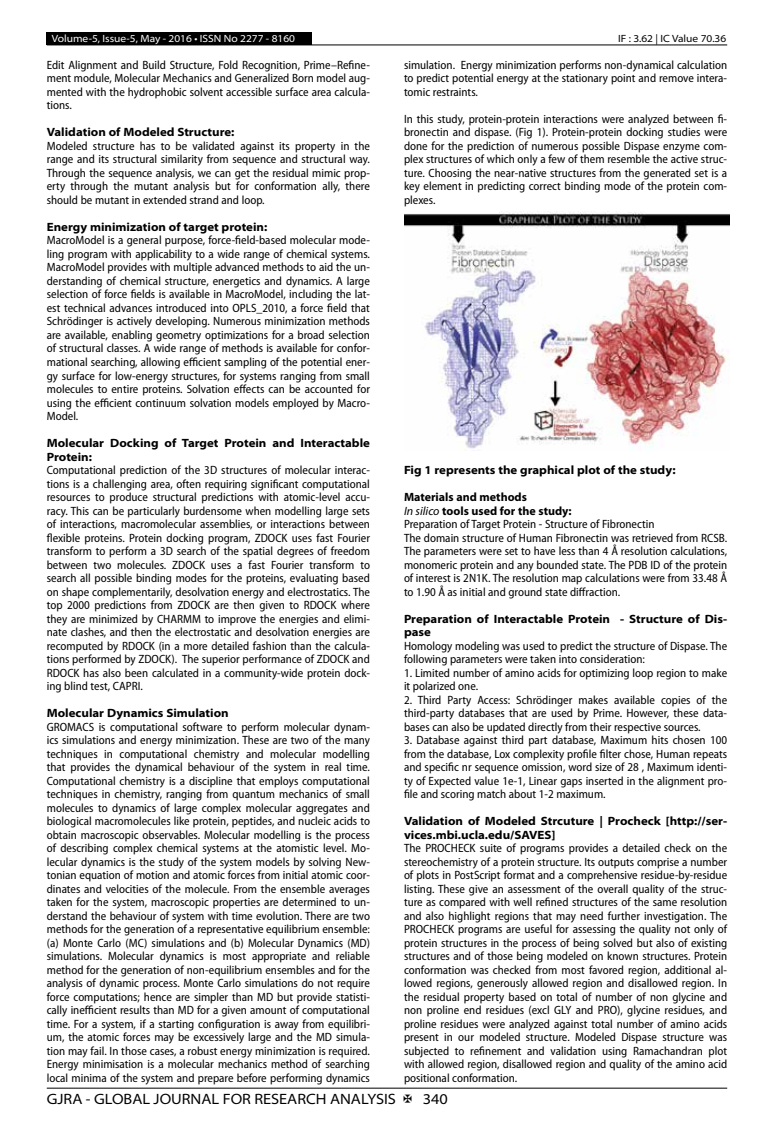
<style>
.page{position:relative;width:774px;height:1136px;background:#fff}
.page>*{position:absolute;margin:0;border:0;box-sizing:border-box;transform-origin:0 0}
.t1{font:semi-expanded 15px "Myriad Pro";color:#000}
.t2{font:semi-condensed 12px/13.5px "Myriad Pro";color:#000;text-align:justify}
.t3{font:700 semi-expanded 12px/13.5px "Myriad Pro";color:#000}
.t4{font:semi-expanded 10.5px "Myriad Pro";color:#fff}
.t5{font:semi-expanded 10.5px "Myriad Pro";color:#000}
.s1{font-weight:700;font-stretch:normal}
.s2{font-style:italic;font-stretch:normal}
</style>
<div class="page">
<hr style="left:47px;top:1087px;width:680px;height:1px;background:#000">
<div style="left:47px;top:32px;width:265px;height:13px;background:#000"></div>
<hr style="left:47px;top:45px;width:680px;height:1px;background:#000">
<img style="left:404px;top:211px;width:325px;height:238px">
<p class="t4" style="left:52px;top:32px;width:245px">Volume-5, Issue-5, May - 2016 • ISSN No 2277 - 8160</p>
<p class="t5" style="left:618px;top:32px;width:110px">IF : 3.62 | IC Value 70.36</p>
<p class="t2" style="left:47px;top:58px;width:325px">Edit Alignment and Build Structure, Fold Recognition, Prime–Refine&shy;ment module, Molecular Mechanics and Generalized Born model aug&shy;mented with the hydrophobic solvent accessible surface area calcula&shy;tions.</p>
<p class="t3" style="left:47px;top:126px;width:189px">Validation of Modeled Structure:</p>
<p class="t2" style="left:47px;top:139px;width:325px">Modeled structure has to be validated against its property in the range and its structural similarity from sequence and structural way.<br>Through the sequence analysis, we can get the residual mimic prop&shy;erty through the mutant analysis but for conformation ally, there should be mutant in extended strand and loop.</p>
<p class="t3" style="left:47px;top:220px;width:222px">Energy minimization of target protein:</p>
<p class="t2" style="left:47px;top:234px;width:325px">MacroModel is a general purpose, force-field-based molecular mode&shy;ling program with applicability to a wide range of chemical systems.<br>MacroModel provides with multiple advanced methods to aid the un&shy;derstanding of chemical structure, energetics and dynamics. A large selection of force fields is available in MacroModel, including the lat&shy;est technical advances introduced into OPLS_2010, a force field that Schrödinger is actively developing. Numerous minimization methods are available, enabling geometry optimizations for a broad selection of structural classes. A wide range of methods is available for confor&shy;mational searching, allowing efficient sampling of the potential ener&shy;gy surface for low-energy structures, for systems ranging from small molecules to entire proteins. Solvation effects can be accounted for using the efficient continuum solvation models employed by Macro-Model.</p>
<p class="t3" style="left:47px;top:436px;width:325px">Molecular Docking of Target Protein and Interactable<br>Protein:</p>
<p class="t2" style="left:47px;top:463px;width:325px">Computational prediction of the 3D structures of molecular interac&shy;tions is a challenging area, often requiring significant computational resources to produce structural predictions with atomic-level accu&shy;racy. This can be particularly burdensome when modelling large sets of interactions, macromolecular assemblies, or interactions between flexible proteins. Protein docking program, ZDOCK uses fast Fourier transform to perform a 3D search of the spatial degrees of freedom between two molecules. ZDOCK uses a fast Fourier transform to search all possible binding modes for the proteins, evaluating based on shape complementarily, desolvation energy and electrostatics. The top 2000 predictions from ZDOCK are then given to RDOCK where they are minimized by CHARMM to improve the energies and elimi&shy;nate clashes, and then the electrostatic and desolvation energies are recomputed by RDOCK (in a more detailed fashion than the calcula&shy;tions performed by ZDOCK). The superior performance of ZDOCK and RDOCK has also been calculated in a community-wide protein dock&shy;ing blind test, CAPRI.</p>
<p class="t3" style="left:47px;top:706px;width:184px">Molecular Dynamics Simulation</p>
<p class="t2" style="left:47px;top:720px;width:325px">GROMACS is computational software to perform molecular dynam&shy;ics simulations and energy minimization. These are two of the many techniques in computational chemistry and molecular modelling that provides the dynamical behaviour of the system in real time.<br>Computational chemistry is a discipline that employs computational techniques in chemistry, ranging from quantum mechanics of small molecules to dynamics of large complex molecular aggregates and biological macromolecules like protein, peptides, and nucleic acids to obtain macroscopic observables. Molecular modelling is the process of describing complex chemical systems at the atomistic level. Mo&shy;lecular dynamics is the study of the system models by solving New&shy;tonian equation of motion and atomic forces from initial atomic coor&shy;dinates and velocities of the molecule. From the ensemble averages taken for the system, macroscopic properties are determined to un&shy;derstand the behaviour of system with time evolution. There are two methods for the generation of a representative equilibrium ensemble: (a) Monte Carlo (MC) simulations and (b) Molecular Dynamics (MD) simulations. Molecular dynamics is most appropriate and reliable method for the generation of non-equilibrium ensembles and for the analysis of dynamic process. Monte Carlo simulations do not require force computations; hence are simpler than MD but provide statisti&shy;cally inefficient results than MD for a given amount of computational time. For a system, if a starting configuration is away from equilibri&shy;um, the atomic forces may be excessively large and the MD simula&shy;tion may fail. In those cases, a robust energy minimization is required.<br>Energy minimisation is a molecular mechanics method of searching local minima of the system and prepare before performing dynamics</p>
<p class="t2" style="left:404px;top:58px;width:325px">simulation. Energy minimization performs non-dynamical calculation to predict potential energy at the stationary point and remove intera&shy;tomic restraints.</p>
<p class="t2" style="left:404px;top:112px;width:325px">In this study, protein-protein interactions were analyzed between fi&shy;bronectin and dispase. (Fig 1). Protein-protein docking studies were done for the prediction of numerous possible Dispase enzyme com&shy;plex structures of which only a few of them resemble the active struc&shy;ture. Choosing the near-native structures from the generated set is a key element in predicting correct binding mode of the protein com&shy;plexes.</p>
<p class="t3" style="left:404px;top:463px;width:273px">Fig 1 represents the graphical plot of the study:</p>
<p class="t2" style="left:404px;top:490px;width:325px;text-align:left"><span class="s1">Materials and methods<br></span><span class="s2">In silico</span> <span class="s1">tools used for the study:<br></span>Preparation of Target Protein - Structure of Fibronectin<br>The domain structure of Human Fibronectin was retrieved from RCSB.<br>The parameters were set to have less than 4 Å resolution calculations, monomeric protein and any bounded state. The PDB ID of the protein of interest is 2N1K. The resolution map calculations were from 33.48 Å to 1.90 Å as initial and ground state diffraction.</p>
<p class="t3" style="left:404px;top:612px;width:325px">Preparation of Interactable Protein - Structure of Dis&shy;pase</p>
<p class="t2" style="left:404px;top:639px;width:325px">Homology modeling was used to predict the structure of Dispase. The following parameters were taken into consideration:</p>
<p class="t2" style="left:404px;top:666px;width:325px">1. Limited number of amino acids for optimizing loop region to make it polarized one.</p>
<p class="t2" style="left:404px;top:693px;width:325px">2. Third Party Access: Schrödinger makes available copies of the third-party databases that are used by Prime. However, these data&shy;bases can also be updated directly from their respective sources.</p>
<p class="t2" style="left:404px;top:733px;width:325px">3. Database against third part database, Maximum hits chosen 100 from the database, Lox complexity profile filter chose, Human repeats and specific nr sequence omission, word size of 28 , Maximum identi&shy;ty of Expected value 1e-1, Linear gaps inserted in the alignment pro&shy;file and scoring match about 1-2 maximum.</p>
<p class="t3" style="left:404px;top:814px;width:325px">Validation of Modeled Strcuture | Procheck [http://ser&shy;vices.mbi.ucla.edu/SAVES]</p>
<p class="t2" style="left:404px;top:841px;width:325px">The PROCHECK suite of programs provides a detailed check on the stereochemistry of a protein structure. Its outputs comprise a number of plots in PostScript format and a comprehensive residue-by-residue listing. These give an assessment of the overall quality of the struc&shy;ture as compared with well refined structures of the same resolution and also highlight regions that may need further investigation. The PROCHECK programs are useful for assessing the quality not only of protein structures in the process of being solved but also of existing structures and of those being modeled on known structures. Protein conformation was checked from most favored region, additional al&shy;lowed regions, generously allowed region and disallowed region. In the residual property based on total of number of non glycine and non proline end residues (excl GLY and PRO), glycine residues, and proline residues were analyzed against total number of amino acids present in our modeled structure. Modeled Dispase structure was subjected to refinement and validation using Ramachandran plot with allowed region, disallowed region and quality of the amino acid positional conformation.</p>
<p class="t1" style="left:47px;top:1090px;width:351px">GJRA - GLOBAL JOURNAL FOR RESEARCH ANALYSIS</p>
<p class="t1" style="left:423px;top:1090px;width:27px">340</p>
</div>
